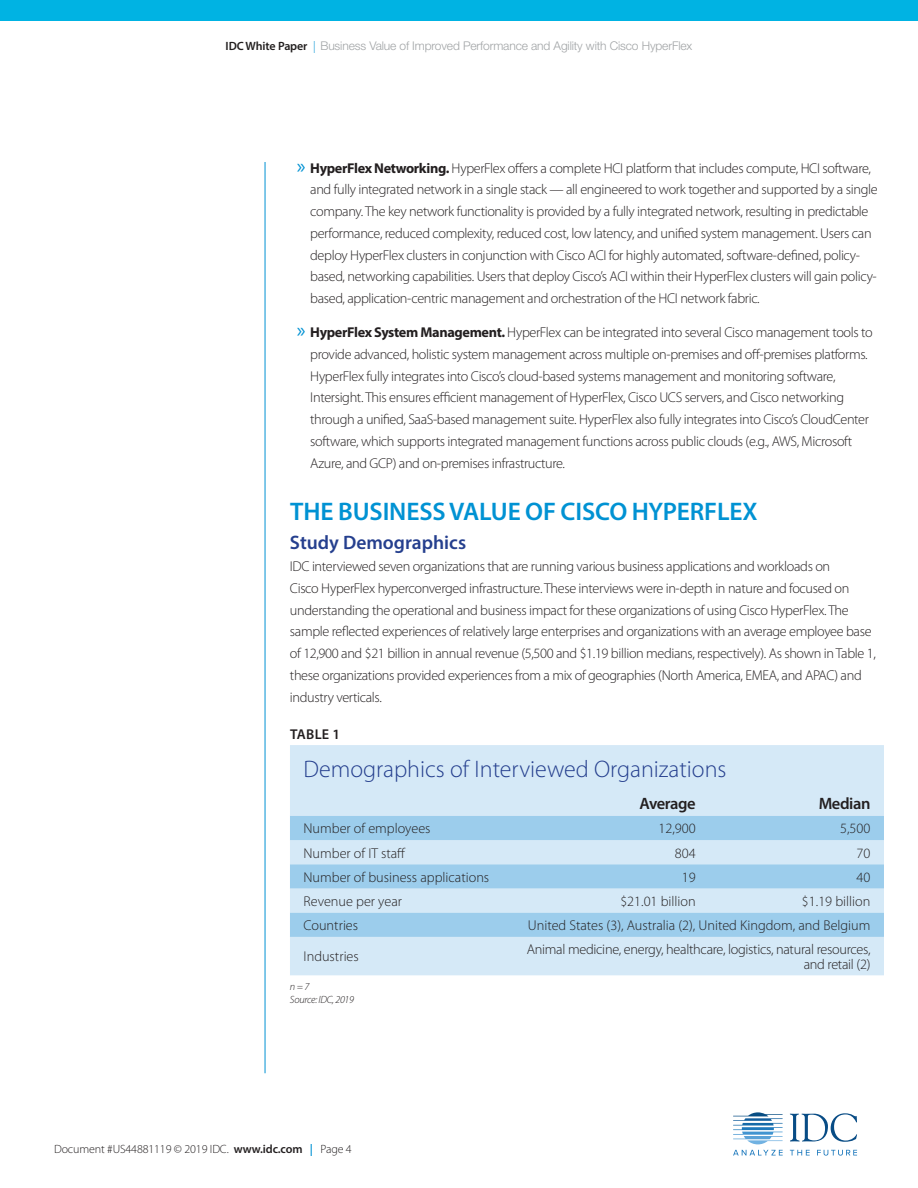
<style>
.page{position:relative;width:918px;height:1188px;background:#fff}
.page>*{position:absolute;margin:0;border:0;box-sizing:border-box;transform-origin:0 0}
.IDC_H1{font:600 25.5px "Myriad Pro";letter-spacing:-.005em;color:#0092d3}
.IDC_figure_title{font:300 24px "Myriad Pro";color:#253f8e}
.IDC_H2{font:600 19.5px "Myriad Pro";color:#253f8e}
.IDC_table_header{font:600 16.5px "Myriad Pro";letter-spacing:-.025em;color:#231f20}
.IDC_copy{font:300 14.25px/21.8px "Myriad Pro";letter-spacing:-.025em;color:#231f20}
.IDC_table_copy{font:300 14.25px "Myriad Pro";color:#231f20}
.IDC_table_copy-2{font:300 14.25px/14.2px "Myriad Pro";letter-spacing:-.02em;color:#231f20;text-align:right}
.IDC_figure_table_num{font:600 14.25px "Myriad Pro";letter-spacing:.02em;color:#231f20}
.t1{font:300 12px "Helvetica Neue LT Std";letter-spacing:-.01em;color:#a1a4a6}
.t2{font:300 12px "Myriad Pro";letter-spacing:-.01em;color:#231f20}
.IDC_source_next_to_n{font:italic 300 10.5px "Myriad Pro";letter-spacing:-.025em;color:#231f20}
.IDC_source{font:italic 300 10.5px "Myriad Pro";color:#231f20}
.s1{font-family:"Myriad Pro";font-weight:600;color:#221f1f}
.s2{font-family:"Myriad Pro";color:#0092d3}
.s3{font-weight:400;font-size:21px;color:#0092d3}
.s4{font-weight:700}
.s5{font-weight:600}
.s6{font-weight:600;color:#0092d3}
</style>
<div class="page">
<svg style="left:790px;top:1113px;width:67px;height:29px"></svg>
<svg style="left:733px;top:1150px;width:50px;height:5px"></svg>
<svg style="left:790px;top:1150px;width:20px;height:5px"></svg>
<svg style="left:817px;top:1150px;width:40px;height:6px"></svg>
<svg style="left:733px;top:1112px;width:50px;height:32px"></svg>
<div style="left:0;top:0;width:918px;height:21px;background:#00b3e3"></div>
<hr style="left:265px;top:162px;width:1px;height:911px;background:#0092d3">
<div style="left:290px;top:745px;width:594px;height:230px;background:#d5e9f7"></div>
<svg style="left:290px;top:816px;width:594px;height:121px;background:#b3d8f0"></svg>
<p class="t1" style="left:226px;top:39px;width:468px"><span class="s1">IDC White Paper</span> <span class="s2">|</span> Business Value of Improved Performance and Agility with Cisco HyperFlex</p>
<p class="IDC_copy" style="left:310px;top:157px;width:569px;text-indent:-14px"><span class="s3">»</span> <span class="s4">HyperFlex Networking.</span> HyperFlex offers a complete HCI platform that includes compute, HCI software, and fully integrated network in a single stack — all engineered to work together and supported by a single company. The key network functionality is provided by a fully integrated network, resulting in predictable performance, reduced complexity, reduced cost, low latency, and unified system management. Users can deploy HyperFlex clusters in conjunction with Cisco ACI for highly automated, software-defined, policy&shy;based, networking capabilities. Users that deploy Cisco’s ACI within their HyperFlex clusters will gain policy&shy;based, application-centric management and orchestration of the HCI network fabric.</p>
<p class="IDC_copy" style="left:310px;top:321px;width:564px;text-indent:-14px"><span class="s3">»</span> <span class="s4">HyperFlex System Management.</span> HyperFlex can be integrated into several Cisco management tools to provide advanced, holistic system management across multiple on-premises and off-premises platforms.<br>HyperFlex fully integrates into Cisco’s cloud-based systems management and monitoring software, Intersight. This ensures efficient management of HyperFlex, Cisco UCS servers, and Cisco networking through a unified, SaaS-based management suite. HyperFlex also fully integrates into Cisco’s CloudCenter software, which supports integrated management functions across public clouds (e.g., AWS, Microsoft Azure, and GCP) and on‑premises infrastructure.</p>
<p class="IDC_H1" style="left:290px;top:495px;width:469px">THE BUSINESS VALUE OF CISCO HYPERFLEX</p>
<p class="IDC_H2" style="left:290px;top:530px;width:178px">Study Demographics</p>
<p class="IDC_copy" style="left:290px;top:555px;width:587px">IDC interviewed seven organizations that are running various business applications and workloads on<br>Cisco HyperFlex hyperconverged infrastructure. These interviews were in-depth in nature and focused on understanding the operational and business impact for these organizations of using Cisco HyperFlex. The sample reflected experiences of relatively large enterprises and organizations with an average employee base of 12,900 and $21 billion in annual revenue (5,500 and $1.19 billion medians, respectively). As shown in Table 1, these organizations provided experiences from a mix of geographies (North America, EMEA, and APAC) and industry verticals.</p>
<p class="IDC_figure_table_num" style="left:290px;top:725px;width:51px">TABLE 1</p>
<p class="IDC_figure_title" style="left:303px;top:754px;width:425px">Demographics of Interviewed Organizations</p>
<p class="IDC_table_header" style="left:639px;top:793px;width:58px">Average</p>
<p class="IDC_table_header" style="left:819px;top:793px;width:53px">Median</p>
<p class="IDC_table_copy" style="left:303px;top:820px;width:129px">Number of employees</p>
<p class="IDC_table_copy" style="left:659px;top:820px;width:39px">12,900</p>
<p class="IDC_table_copy" style="left:840px;top:820px;width:32px">5,500</p>
<p class="IDC_table_copy" style="left:303px;top:844px;width:104px">Number of IT staff</p>
<p class="IDC_table_copy" style="left:675px;top:844px;width:22px">804</p>
<p class="IDC_table_copy" style="left:857px;top:844px;width:15px">70</p>
<p class="IDC_table_copy" style="left:303px;top:868px;width:187px">Number of business applications</p>
<p class="IDC_table_copy" style="left:682px;top:868px;width:15px">19</p>
<p class="IDC_table_copy" style="left:857px;top:868px;width:15px">40</p>
<p class="IDC_table_copy" style="left:303px;top:893px;width:100px">Revenue per year</p>
<p class="IDC_table_copy" style="left:620px;top:893px;width:77px">$21.01 billion</p>
<p class="IDC_table_copy" style="left:802px;top:893px;width:70px">$1.19 billion</p>
<p class="IDC_table_copy" style="left:303px;top:917px;width:56px">Countries</p>
<p class="IDC_table_copy" style="left:528px;top:917px;width:344px">United States (3), Australia (2), United Kingdom, and Belgium</p>
<p class="IDC_table_copy" style="left:303px;top:948px;width:57px">Industries</p>
<p class="IDC_table_copy-2" style="left:527px;top:942px;width:345px">Animal medicine, energy, healthcare, logistics, natural resources, and retail (2)</p>
<p class="IDC_source" style="left:290px;top:980px;width:21px">n = 7</p>
<p class="IDC_source_next_to_n" style="left:290px;top:993px;width:66px">Source: IDC, 2019</p>
<p class="t2" style="left:54px;top:1141px;width:299px">Document #US44881119 © 2019 IDC. <span class="s5">www.idc.com</span> <span class="s6">|</span> Page 4</p>
</div>
